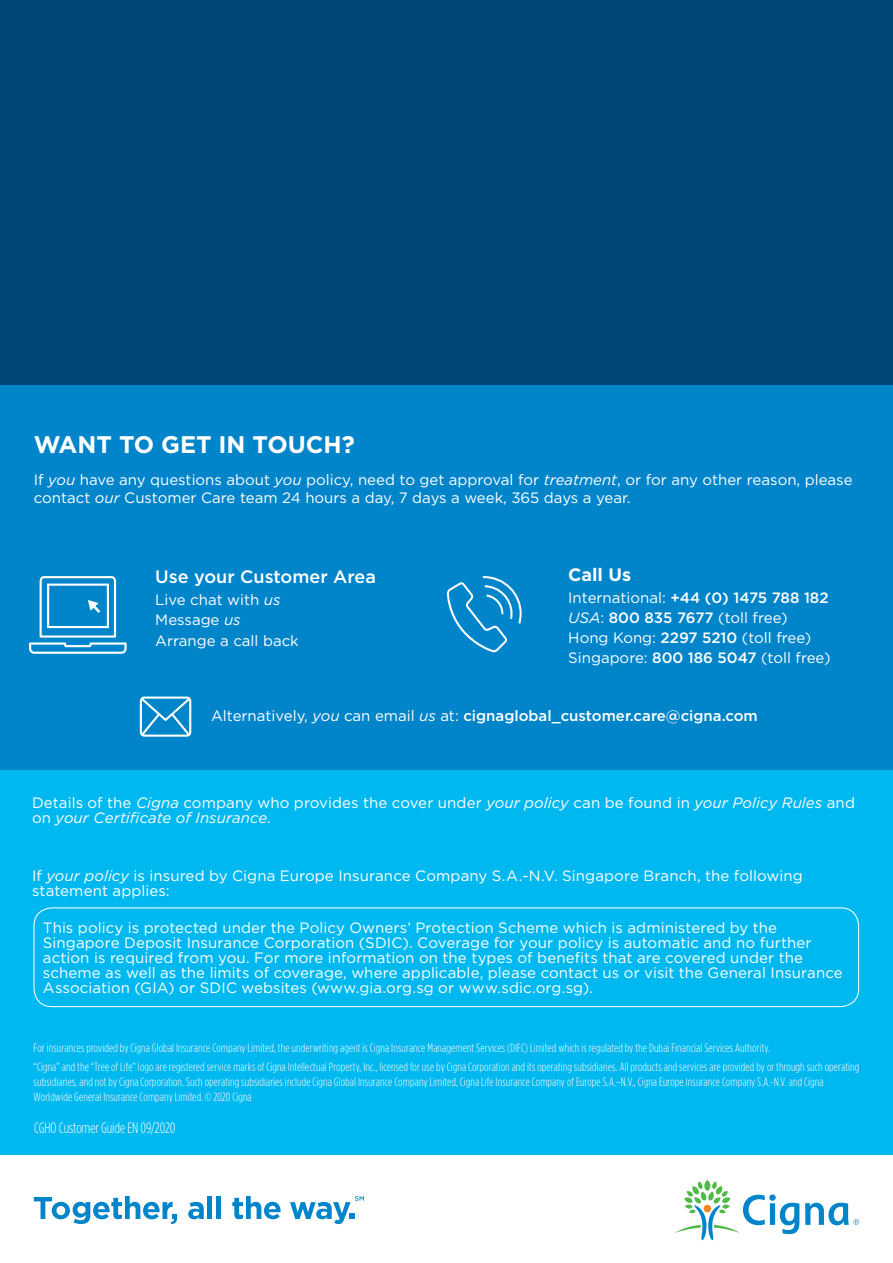
<style>
.page{position:relative;width:893px;height:1263px;background:#fff}
.page>*{position:absolute;margin:0;border:0;box-sizing:border-box;transform-origin:0 0}
.t1{font:700 24px "Gotham";color:#fff}
.t2{font:500 18px "Gotham";color:#fff}
.t3{font:700 18px "Gotham";color:#fff}
.t4{font:15px/15px "Gotham";color:#fff}
.t5{font:500 15px "Gotham";color:#fff}
.t6{font:300 15px "Gotham Condensed";letter-spacing:-.01em;color:#fff}
.t7{font:300 12px/15px "Gotham Condensed";letter-spacing:.01em;color:#fff}
.s1{font-style:italic}
.s2{font-weight:400}
.s3{font-weight:500}
.s4{font-weight:400;font-style:italic}
</style>
<div class="page">
<div style="left:0;top:0;width:893px;height:385px;background:#004779"></div>
<div style="left:0;top:385px;width:893px;height:385px;background:#0084ca"></div>
<div style="left:0;top:770px;width:893px;height:384px;background:#00b8f0"></div>
<svg style="left:675px;top:1180px;width:184px;height:60px"></svg>
<svg style="left:34px;top:1196px;width:143px;height:28px"></svg>
<svg style="left:188px;top:1202px;width:16px;height:17px"></svg>
<div style="left:207px;top:1196px;width:5px;height:23px;background:#0084ca"></div>
<div style="left:216px;top:1196px;width:5px;height:23px;background:#0084ca"></div>
<svg style="left:232px;top:1196px;width:49px;height:23px"></svg>
<svg style="left:290px;top:1196px;width:74px;height:28px"></svg>
<svg style="left:447px;top:576px;width:75px;height:76px"></svg>
<svg style="left:29px;top:576px;width:98px;height:78px"></svg>
<svg style="left:140px;top:697px;width:51px;height:39px"></svg>
<div style="left:33px;top:907px;width:826px;height:100px;border:1px solid #fff;border-radius:18px"></div>
<p class="t1" style="left:34px;top:429px;width:323px">WANT TO GET IN TOUCH?</p>
<p class="t4" style="left:34px;top:471px;width:820px;line-height:18px">If <span class="s1">you</span> have any questions about <span class="s1">you</span> policy, need to get approval for <span class="s1">treatment</span>, or for any other reason, please contact <span class="s1">our</span> Customer Care team 24 hours a day, 7 days a week, 365 days a year.</p>
<p class="t2" style="left:155px;top:565px;width:222px">Use your Customer Area</p>
<p class="t4" style="left:155px;top:592px;width:127px">Live chat with <span class="s1">us</span></p>
<p class="t4" style="left:155px;top:612px;width:87px">Message <span class="s1">us</span></p>
<p class="t4" style="left:155px;top:632px;width:145px">Arrange a call back</p>
<p class="t3" style="left:568px;top:562px;width:64px">Call Us</p>
<p class="t5" style="left:568px;top:588px;width:262px"><span class="s2">International:</span> +44 (0) 1475 788 182</p>
<p class="t4" style="left:568px;top:610px;width:221px"><span class="s1">USA</span>: <span class="s3">800 835 7677</span> (toll free)</p>
<p class="t4" style="left:568px;top:630px;width:245px">Hong Kong: <span class="s3">2297 5210</span> (toll free)</p>
<p class="t4" style="left:568px;top:650px;width:264px">Singapore: <span class="s3">800 186 5047</span> (toll free)</p>
<p class="t5" style="left:211px;top:706px;width:548px"><span class="s2">Alternatively,</span> <span class="s4">you</span> <span class="s2">can email</span> <span class="s4">us</span> <span class="s2">at:</span> cignaglobal_customer.care@cigna.com</p>
<p class="t4" style="left:32px;top:795px;width:824px">Details of the <span class="s1">Cigna</span> company who provides the cover under <span class="s1">your policy</span> can be found in <span class="s1">your Policy Rules</span> and on <span class="s1">your Certificate of Insurance</span>.</p>
<p class="t4" style="left:32px;top:868px;width:772px">If <span class="s1">your policy</span> is insured by Cigna Europe Insurance Company S.A.-N.V. Singapore Branch, the following statement applies:</p>
<p class="t4" style="left:43px;top:920px;width:801px">This policy is protected under the Policy Owners’ Protection Scheme which is administered by the Singapore Deposit Insurance Corporation (SDIC). Coverage for your policy is automatic and no further action is required from you. For more information on the types of benefits that are covered under the scheme as well as the limits of coverage, where applicable, please contact us or visit the General Insurance Association (GIA) or SDIC websites (www.gia.org.sg or www.sdic.org.sg).</p>
<p class="t7" style="left:34px;top:1040px;width:738px">For insurances provided by Cigna Global Insurance Company Limited, the underwriting agent is Cigna Insurance Management Services (DIFC) Limited which is regulated by the Dubai Financial Services Authority.</p>
<p class="t7" style="left:34px;top:1059px;width:827px">“Cigna” and the “Tree of Life” logo are registered service marks of Cigna Intellectual Property, Inc., licensed for use by Cigna Corporation and its operating subsidiaries. All products and services are provided by or through such operating subsidiaries, and not by Cigna Corporation. Such operating subsidiaries include Cigna Global Insurance Company Limited, Cigna Life Insurance Company of Europe S.A.–N.V., Cigna Europe Insurance Company S.A.-N.V. and Cigna<br>Worldwide General Insurance Company Limited. © 2020 Cigna</p>
<p class="t6" style="left:34px;top:1119px;width:143px">CGHO Customer Guide EN 09/2020</p>
</div>
